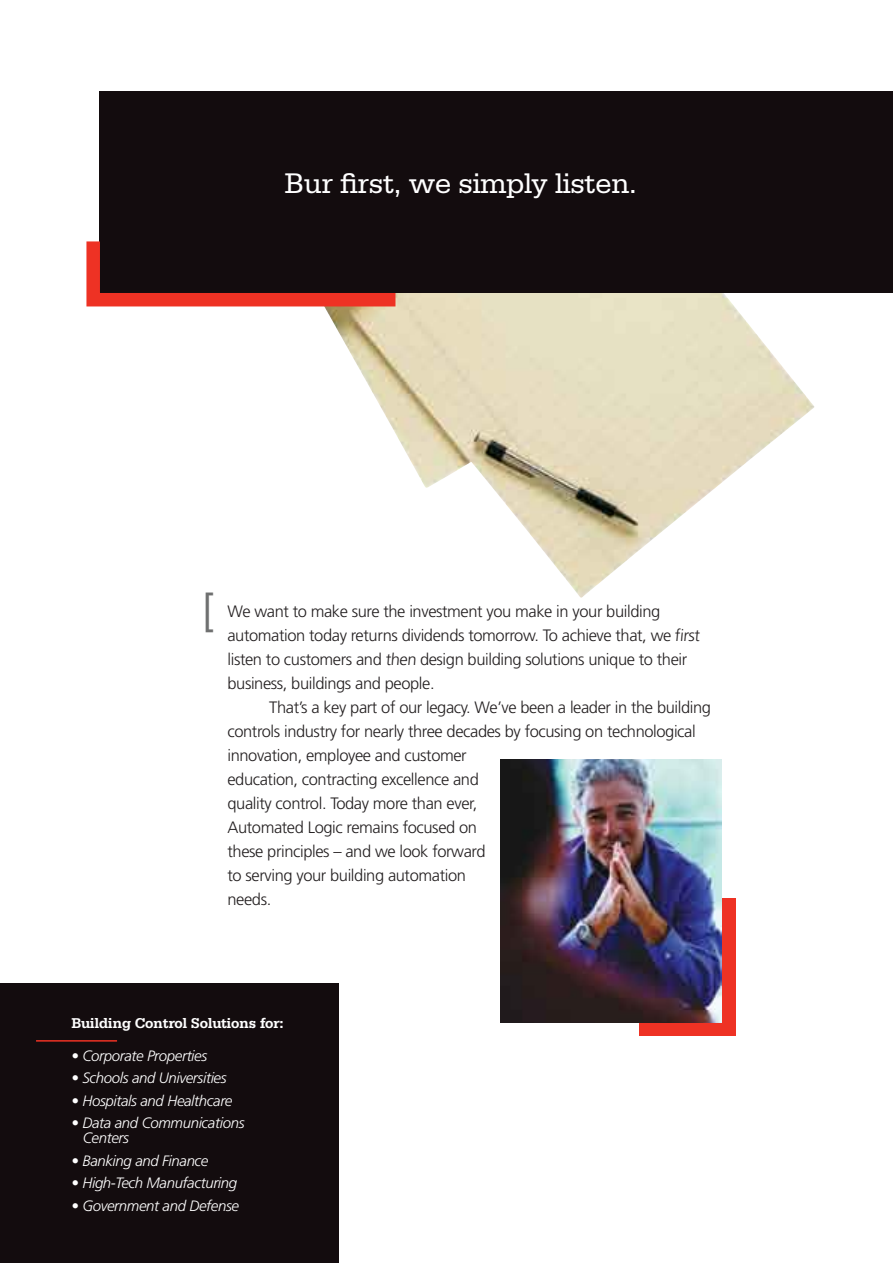
<style>
.page{position:relative;width:893px;height:1263px;background:#fff}
.page>*{position:absolute;margin:0;border:0;box-sizing:border-box;transform-origin:0 0}
.t1{font:38.7px "Futura Std";color:#6f7070}
.t2{font:30px "Serifa Std";letter-spacing:-.025em;color:#fff}
.t3{font:300 16.5px "Frutiger LT Std";letter-spacing:-.025em;color:#231f20}
.t4{font:italic 300 15px/15px "Frutiger LT Std";letter-spacing:-.025em;color:#fff}
.t5{font:700 15px "Serifa Std";letter-spacing:-.025em;color:#fff}
</style>
<div class="page">
<div style="left:639px;top:898px;width:96px;height:138px;background:#ee3224"></div>
<img style="left:328px;top:293px;width:487px;height:305px">
<div style="left:0;top:983px;width:338px;height:280px;background:#130c0e"></div>
<hr style="left:36px;top:1040px;width:81px;height:1px;background:#ee3224">
<img style="left:501px;top:759px;width:220px;height:264px">
<div style="left:100px;top:91px;width:793px;height:202px;background:#130c0e"></div>
<svg style="left:86px;top:228px;width:323px;height:85px"></svg>
<p class="t2" style="left:284px;top:167px;width:354px">Bur first, we simply listen.</p>
<p class="t1" style="left:202px;top:584px;width:14px">[</p>
<p class="t3" style="left:227px;top:602px;width:434px">We want to make sure the investment you make in your building</p>
<p class="t3" style="left:227px;top:626px;width:475px">automation today returns dividends tomorrow. To achieve that, we first</p>
<p class="t3" style="left:227px;top:650px;width:461px">listen to customers and then design building solutions unique to their</p>
<p class="t3" style="left:227px;top:674px;width:209px">business, buildings and people.</p>
<p class="t3" style="left:269px;top:698px;width:443px">That’s a key part of our legacy. We’ve been a leader in the building</p>
<p class="t3" style="left:227px;top:722px;width:470px">controls industry for nearly three decades by focusing on technological</p>
<p class="t3" style="left:227px;top:746px;width:241px">innovation, employee and customer</p>
<p class="t3" style="left:227px;top:770px;width:253px">education, contracting excellence and</p>
<p class="t3" style="left:227px;top:794px;width:251px">quality control. Today more than ever,</p>
<p class="t3" style="left:227px;top:818px;width:251px">Automated Logic remains focused on</p>
<p class="t3" style="left:227px;top:842px;width:260px">these principles – and we look forward</p>
<p class="t3" style="left:227px;top:866px;width:240px">to serving your building automation</p>
<p class="t3" style="left:227px;top:890px;width:45px">needs.</p>
<p class="t5" style="left:71px;top:1014px;width:214px">Building Control Solutions for:</p>
<p class="t4" style="left:71px;top:1048px;width:137px">• Corporate Properties</p>
<p class="t4" style="left:71px;top:1070px;width:157px">• Schools and Universities</p>
<p class="t4" style="left:71px;top:1093px;width:162px">• Hospitals and Healthcare</p>
<p class="t4" style="left:83px;top:1115px;width:163px;text-indent:-11px">• Data and Communications<br>Centers</p>
<p class="t4" style="left:71px;top:1153px;width:138px">• Banking and Finance</p>
<p class="t4" style="left:71px;top:1175px;width:167px">• High-Tech Manufacturing</p>
<p class="t4" style="left:71px;top:1198px;width:169px">• Government and Defense</p>
</div>
